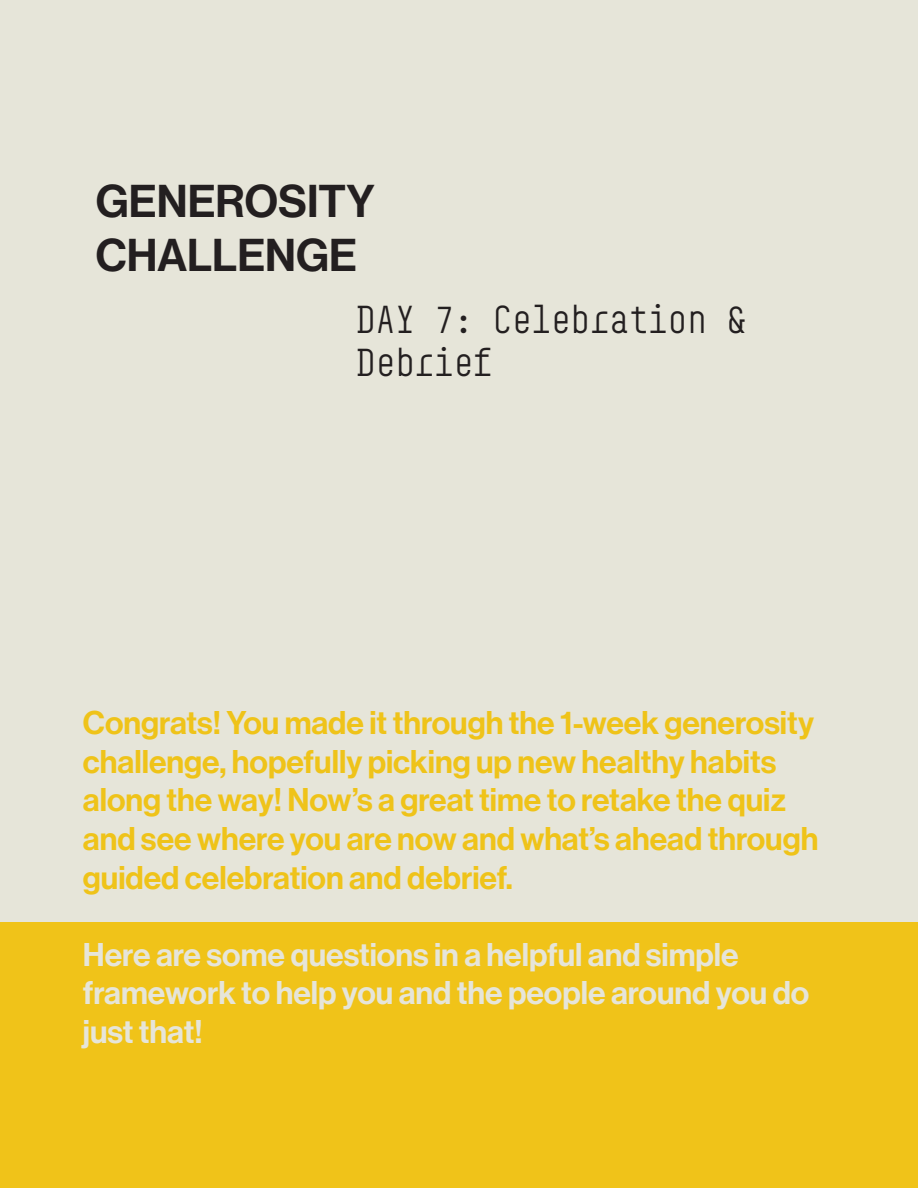
<style>
.page{position:relative;width:918px;height:1188px;background:#e6e5d9}
.page>*{position:absolute;margin:0;border:0;box-sizing:border-box;transform-origin:0 0}
.t1{font:45px/54px "N Haas Grotesk DS Pro 65 Md";color:#231f20}
.t2{font:300 35.4px/42.5px "BC Sklonar";color:#231f20}
.t3{font:32.1px/38.5px "N Haas Grotesk DS Pro 65 Md";color:#efc319}
.t4{font:32.1px/38.5px "N Haas Grotesk DS Pro 65 Md";color:#e6e5d9}
</style>
<div class="page">
<div style="left:0;top:922px;width:918px;height:266px;background:#f0c319"></div>
<h1 class="t1" style="left:96px;top:175px;width:280px">GENEROSITY<br>CHALLENGE</h1>
<p class="t2" style="left:357px;top:299px;width:391px">DAY 7: Celebration &amp;<br>Debrief</p>
<p class="t3" style="left:83px;top:704px;width:737px">Congrats! You made it through the 1-week generosity challenge, hopefully picking up new healthy habits along the way! Now’s a great time to retake the quiz and see where you are now and what’s ahead through guided celebration and debrief.</p>
<p class="t4" style="left:83px;top:936px;width:728px">Here are some questions in a helpful and simple framework to help you and the people around you do just that!</p>
</div>
